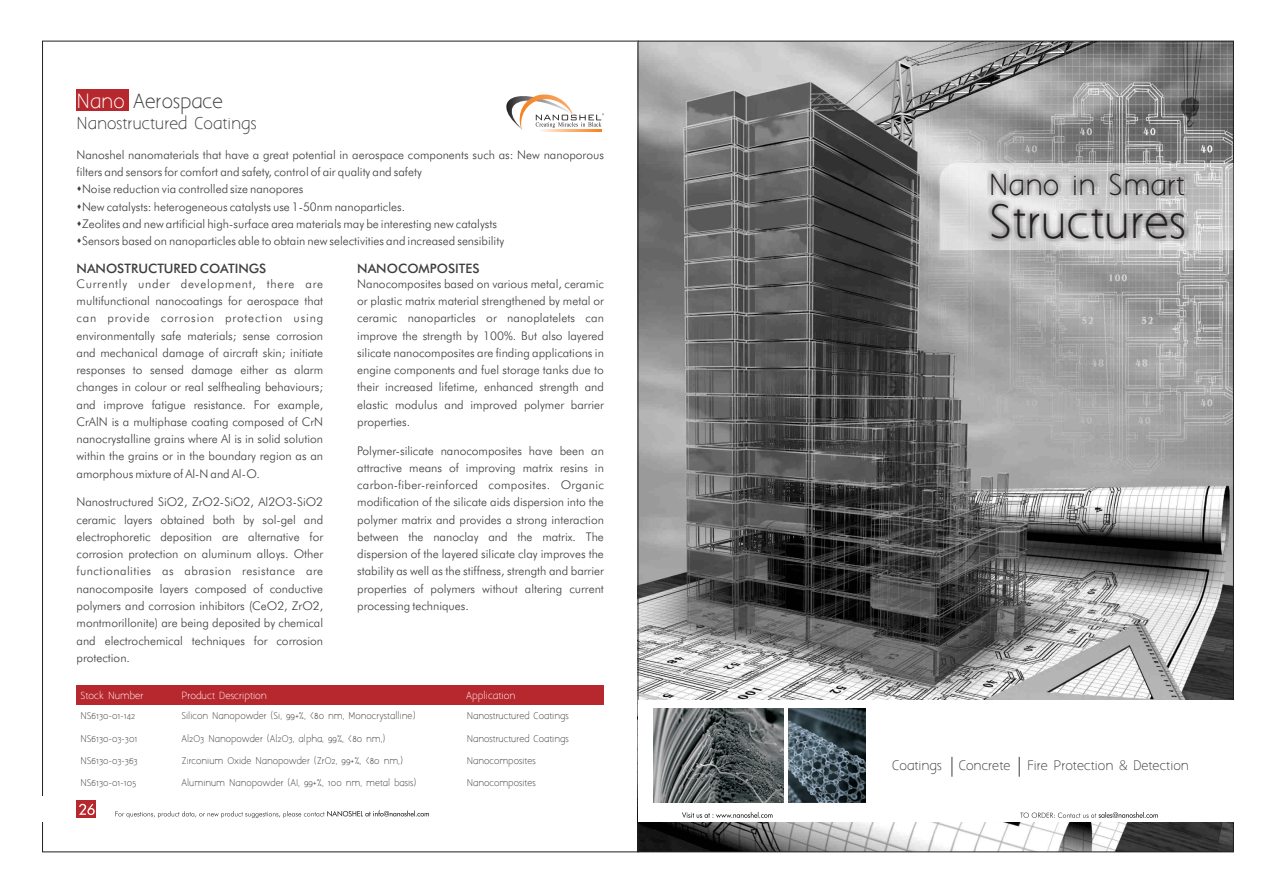
<style>
.page{position:relative;width:1276px;height:893px;background:#fff}
.page>*{position:absolute;margin:0;border:0;box-sizing:border-box;transform-origin:0 0}
.t1{font:42.2px "Aaargh Normal";color:#231f20}
.t2{font:26.4px "Aaargh Normal";color:#231f20}
.t3{font:18px "Aaargh Normal";color:#3e3e3f}
.t4{font:15px "Aaargh Normal";color:#3e3e3f}
.t5{font:500 13px "Futura BT";color:#3e3e3f}
.t6{font:300 12px/17.3px "Futura BT";color:#3e3e3f;text-align:justify}
.t7{font:12px "Aaargh Normal";color:#3e3e3f}
.t8{font:9px "Aaargh Normal";color:#fff}
.t9{font:8.5px "Aaargh Normal";color:#3e3e3f}
.s1{color:#fff}
</style>
<div class="page">
<div style="left:77px;top:801px;width:19px;height:17px;background:#b7282e"></div>
<svg style="left:79px;top:804px;width:16px;height:11px"></svg>
<div style="left:77px;top:90px;width:52px;height:21px;background:#b7282e"></div>
<div style="left:77px;top:686px;width:527px;height:19px;background:#b7282e"></div>
<svg style="left:506px;top:94px;width:98px;height:36px"></svg>
<svg style="left:539px;top:129px;width:62px;height:2px"></svg>
<img style="left:640px;top:43px;width:591px;height:807px">
<svg style="left:939px;top:163px;width:294px;height:87px;background:#d2d2d2"></svg>
<div style="left:985px;top:170px;width:203px;height:73px;background:#231f20;opacity:.78"></div>
<div style="left:638px;top:700px;width:595px;height:122px;background:#fff"></div>
<svg style="left:951px;top:757px;width:1px;height:20px"></svg>
<svg style="left:1019px;top:757px;width:1px;height:20px"></svg>
<img style="left:654px;top:709px;width:129px;height:93px">
<img style="left:788px;top:709px;width:77px;height:93px">
<svg style="left:115px;top:810px;width:314px;height:8px"></svg>
<svg style="left:1020px;top:812px;width:138px;height:6px"></svg>
<svg style="left:682px;top:812px;width:90px;height:6px"></svg>
<h3 class="t3" style="left:77px;top:91px;width:148px"><span class="s1">Nano</span> Aerospace</h3>
<p class="t4" style="left:77px;top:114px;width:182px">Nanostructured Coatings</p>
<p class="t6" style="left:77px;top:147px;width:529px">Nanoshel nanomaterials that have a great potential in aerospace components such as: New nanoporous filters and sensors for comfort and safety, control of air quality and safety</p>
<p class="t6" style="left:77px;top:182px;width:228px">▲Noise reduction via controlled size nanopores</p>
<p class="t6" style="left:77px;top:199px;width:330px">▲New catalysts: heterogeneous catalysts use 1-50nm nanoparticles.</p>
<p class="t6" style="left:77px;top:216px;width:422px">▲Zeolites and new artificial high-surface area materials may be interesting new catalysts</p>
<p class="t6" style="left:77px;top:233px;width:429px">▲Sensors based on nanoparticles able to obtain new selectivities and increased sensibility</p>
<p class="t5" style="left:77px;top:263px;width:191px">NANOSTRUCTURED COATINGS</p>
<p class="t6" style="left:77px;top:276px;width:248px">Currently under development, there are multifunctional nanocoatings for aerospace that can provide corrosion protection using environmentally safe materials; sense corrosion and mechanical damage of aircraft skin; initiate responses to sensed damage either as alarm changes in colour or real selfhealing behaviours; and improve fatigue resistance. For example, CrAlN is a multiphase coating composed of CrN nanocrystalline grains where Al is in solid solution within the grains or in the boundary region as an amorphous mixture of Al-N and Al-O.</p>
<p class="t6" style="left:77px;top:495px;width:248px">Nanostructured SiO2, ZrO2-SiO2, Al2O3-SiO2 ceramic layers obtained both by sol-gel and electrophoretic deposition are alternative for corrosion protection on aluminum alloys. Other functionalities as abrasion resistance are nanocomposite layers composed of conductive polymers and corrosion inhibitors (CeO2, ZrO2, montmorillonite) are being deposited by chemical and electrochemical techniques for corrosion protection.</p>
<p class="t5" style="left:357px;top:263px;width:124px">NANOCOMPOSITES</p>
<p class="t6" style="left:357px;top:276px;width:248px">Nanocomposites based on various metal, ceramic or plastic matrix material strengthened by metal or ceramic nanoparticles or nanoplatelets can improve the strength by 100%. But also layered silicate nanocomposites are finding applications in engine components and fuel storage tanks due to their increased lifetime, enhanced strength and elastic modulus and improved polymer barrier properties.</p>
<p class="t6" style="left:357px;top:443px;width:248px">Polymer-silicate nanocomposites have been an attractive means of improving matrix resins in carbon-fiber-reinforced composites. Organic modification of the silicate aids dispersion into the polymer matrix and provides a strong interaction between the nanoclay and the matrix. The dispersion of the layered silicate clay improves the stability as well as the stiffness, strength and barrier properties of polymers without altering current processing techniques.</p>
<p class="t8" style="left:80px;top:690px;width:65px">Stock Number</p>
<p class="t8" style="left:181px;top:690px;width:87px">Product Description</p>
<p class="t8" style="left:466px;top:690px;width:51px">Application</p>
<p class="t9" style="left:80px;top:711px;width:56px">NS6130-01-142</p>
<p class="t9" style="left:181px;top:711px;width:236px">Silicon Nanopowder (Si, 99+%, &lt;80 nm, Monocrystalline)</p>
<p class="t9" style="left:467px;top:711px;width:104px">Nanostructured Coatings</p>
<p class="t9" style="left:80px;top:733px;width:59px">NS6130-03-301</p>
<p class="t9" style="left:181px;top:733px;width:205px">Al2O3 Nanopowder (Al2O3, alpha, 99%, &lt;80 nm,)</p>
<p class="t9" style="left:467px;top:733px;width:104px">Nanostructured Coatings</p>
<p class="t9" style="left:80px;top:756px;width:59px">NS6130-03-363</p>
<p class="t9" style="left:181px;top:756px;width:223px">Zirconium Oxide Nanopowder (ZrO2, 99+%, &lt;80 nm,)</p>
<p class="t9" style="left:467px;top:756px;width:70px">Nanocomposites</p>
<p class="t9" style="left:80px;top:778px;width:57px">NS6130-01-105</p>
<p class="t9" style="left:181px;top:778px;width:236px">Aluminum Nanopowder (AI, 99+%, 100 nm, metal basis)</p>
<p class="t9" style="left:467px;top:778px;width:70px">Nanocomposites</p>
<h2 class="t2" style="left:989px;top:170px;width:198px">Nano in Smart</h2>
<h1 class="t1" style="left:989px;top:198px;width:199px">Structures</h1>
<p class="t7" style="left:892px;top:758px;width:51px">Coatings</p>
<p class="t7" style="left:959px;top:758px;width:53px">Concrete</p>
<p class="t7" style="left:1027px;top:758px;width:163px">Fire Protection &amp; Detection</p>
</div>
